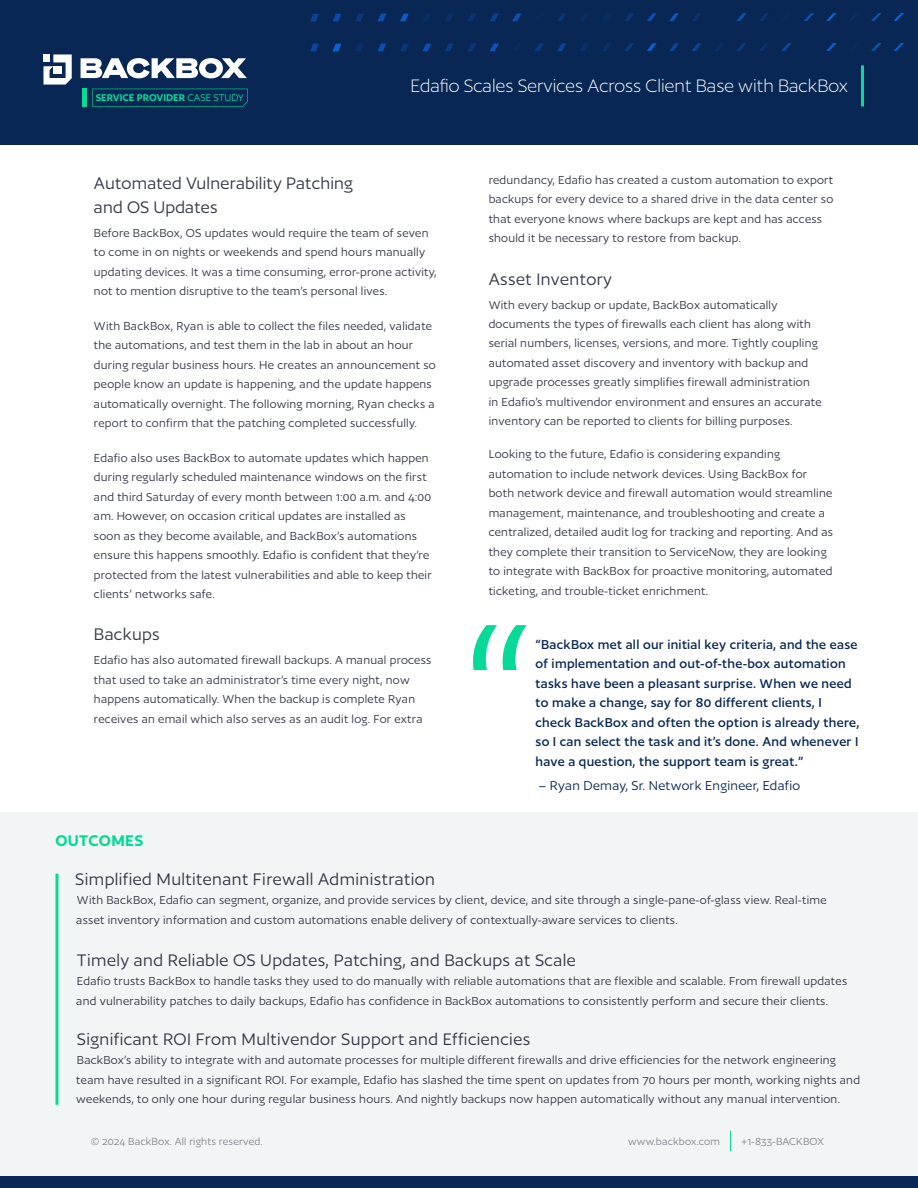
<style>
.page{position:relative;width:918px;height:1188px;background:#fff}
.page>*{position:absolute;margin:0;border:0;box-sizing:border-box;transform-origin:0 0}
.t1{font:210px "Author";color:#06d998}
.t2{font:300 21px "Author";color:#fff}
.t3{font:19.5px/24px "Author";letter-spacing:.02em;color:#343745}
.t4{font:600 18px "Author";letter-spacing:.015em;color:#06d998}
.t5{font:500 15px/19.5px "Author";letter-spacing:.02em;color:#082754}
.t6{font:15px "Author";letter-spacing:.02em;color:#082754}
.t7{font:13.5px/19.5px "Author";letter-spacing:.02em;color:#343745}
.t8{font:12px "Author";letter-spacing:.015em;color:#85878f}
.t9{font:600 11.4px "Author";color:#06d998}
.s1{font-weight:400}
</style>
<div class="page">
<div style="left:0;top:812px;width:918px;height:376px;background:#f2f5f5"></div>
<div style="left:0;top:0;width:918px;height:145px;background:#082754"></div>
<div style="left:0;top:1176px;width:918px;height:12px;background:#082754"></div>
<hr style="left:861px;top:65px;width:3px;height:41px;background:#06d998">
<hr style="left:56px;top:874px;width:3px;height:231px;background:#06d998">
<svg style="left:730px;top:1131px;width:1px;height:20px"></svg>
<svg style="left:310px;top:14px;width:9px;height:8px"></svg>
<svg style="left:333px;top:14px;width:9px;height:7px"></svg>
<svg style="left:355px;top:14px;width:9px;height:7px"></svg>
<svg style="left:377px;top:14px;width:10px;height:7px"></svg>
<svg style="left:400px;top:14px;width:9px;height:7px"></svg>
<svg style="left:423px;top:14px;width:8px;height:7px"></svg>
<svg style="left:445px;top:14px;width:9px;height:7px"></svg>
<svg style="left:467px;top:13px;width:9px;height:8px"></svg>
<svg style="left:490px;top:13px;width:9px;height:8px"></svg>
<svg style="left:512px;top:13px;width:10px;height:8px"></svg>
<svg style="left:557px;top:13px;width:9px;height:8px"></svg>
<svg style="left:580px;top:13px;width:8px;height:8px"></svg>
<svg style="left:602px;top:13px;width:9px;height:8px"></svg>
<svg style="left:624px;top:13px;width:10px;height:8px"></svg>
<svg style="left:647px;top:13px;width:10px;height:8px"></svg>
<svg style="left:669px;top:13px;width:10px;height:8px"></svg>
<svg style="left:692px;top:13px;width:9px;height:8px"></svg>
<svg style="left:736px;top:13px;width:11px;height:8px"></svg>
<svg style="left:759px;top:13px;width:10px;height:8px"></svg>
<svg style="left:782px;top:14px;width:8px;height:7px"></svg>
<svg style="left:804px;top:13px;width:10px;height:8px"></svg>
<svg style="left:826px;top:13px;width:11px;height:8px"></svg>
<svg style="left:849px;top:13px;width:10px;height:8px"></svg>
<svg style="left:871px;top:13px;width:11px;height:8px"></svg>
<svg style="left:893px;top:13px;width:11px;height:8px"></svg>
<svg style="left:310px;top:44px;width:9px;height:8px"></svg>
<svg style="left:332px;top:44px;width:10px;height:7px"></svg>
<svg style="left:355px;top:44px;width:9px;height:7px"></svg>
<svg style="left:377px;top:44px;width:9px;height:7px"></svg>
<svg style="left:400px;top:44px;width:9px;height:7px"></svg>
<svg style="left:422px;top:44px;width:9px;height:7px"></svg>
<svg style="left:445px;top:44px;width:9px;height:7px"></svg>
<svg style="left:467px;top:43px;width:9px;height:8px"></svg>
<svg style="left:490px;top:43px;width:9px;height:8px"></svg>
<svg style="left:513px;top:44px;width:7px;height:7px"></svg>
<svg style="left:535px;top:43px;width:9px;height:8px"></svg>
<svg style="left:557px;top:43px;width:10px;height:8px"></svg>
<svg style="left:580px;top:43px;width:9px;height:8px"></svg>
<svg style="left:602px;top:43px;width:9px;height:8px"></svg>
<svg style="left:624px;top:43px;width:10px;height:8px"></svg>
<svg style="left:647px;top:43px;width:10px;height:8px"></svg>
<svg style="left:669px;top:43px;width:10px;height:8px"></svg>
<svg style="left:692px;top:43px;width:10px;height:8px"></svg>
<svg style="left:714px;top:43px;width:10px;height:8px"></svg>
<svg style="left:737px;top:43px;width:10px;height:8px"></svg>
<svg style="left:759px;top:43px;width:10px;height:8px"></svg>
<svg style="left:781px;top:43px;width:11px;height:8px"></svg>
<svg style="left:826px;top:43px;width:11px;height:8px"></svg>
<svg style="left:871px;top:43px;width:11px;height:8px"></svg>
<svg style="left:893px;top:43px;width:11px;height:8px"></svg>
<svg style="left:81px;top:58px;width:166px;height:20px"></svg>
<svg style="left:44px;top:54px;width:28px;height:31px"></svg>
<div style="left:44px;top:54px;width:6px;height:8px;background:#fff"></div>
<div style="left:82px;top:89px;width:5px;height:18px;background:#06d998"></div>
<svg style="left:92px;top:89px;width:156px;height:18px"></svg>
<p class="t9" style="left:96px;top:90px;width:150px">SERVICE PROVIDER <span class="s1">CASE STUDY</span></p>
<h2 class="t2" style="left:411px;top:77px;width:439px">Edafio Scales Services Across Client Base with BackBox</h2>
<h3 class="t3" style="left:94px;top:172px;width:260px">Automated Vulnerability Patching and OS Updates</h3>
<p class="t7" style="left:94px;top:224px;width:344px">Before BackBox, OS updates would require the team of seven to come in on nights or weekends and spend hours manually updating devices. It was a time consuming, error-prone activity, not to mention disruptive to the team’s personal lives.</p>
<p class="t7" style="left:94px;top:317px;width:343px">With BackBox, Ryan is able to collect the files needed, validate the automations, and test them in the lab in about an hour during regular business hours. He creates an announcement so people know an update is happening, and the update happens automatically overnight. The following morning, Ryan checks a report to confirm that the patching completed successfully.</p>
<p class="t7" style="left:94px;top:449px;width:339px">Edafio also uses BackBox to automate updates which happen during regularly scheduled maintenance windows on the first and third Saturday of every month between 1:00 a.m. and 4:00 am. However, on occasion critical updates are installed as soon as they become available, and BackBox’s automations ensure this happens smoothly. Edafio is confident that they’re protected from the latest vulnerabilities and able to keep their clients’ networks safe.</p>
<h3 class="t3" style="left:94px;top:624px;width:67px">Backups</h3>
<p class="t7" style="left:94px;top:651px;width:339px">Edafio has also automated firewall backups. A manual process that used to take an administrator’s time every night, now happens automatically. When the backup is complete Ryan receives an email which also serves as an audit log. For extra</p>
<p class="t7" style="left:489px;top:171px;width:346px">redundancy, Edafio has created a custom automation to export backups for every device to a shared drive in the data center so that everyone knows where backups are kept and has access should it be necessary to restore from backup.</p>
<h3 class="t3" style="left:489px;top:268px;width:125px">Asset Inventory</h3>
<p class="t7" style="left:489px;top:295px;width:335px">With every backup or update, BackBox automatically documents the types of firewalls each client has along with serial numbers, licenses, versions, and more. Tightly coupling automated asset discovery and inventory with backup and upgrade processes greatly simplifies firewall administration in Edafio’s multivendor environment and ensures an accurate inventory can be reported to clients for billing purposes.</p>
<p class="t7" style="left:489px;top:445px;width:346px">Looking to the future, Edafio is considering expanding automation to include network devices. Using BackBox for both network device and firewall automation would streamline management, maintenance, and troubleshooting and create a centralized, detailed audit log for tracking and reporting. And as they complete their transition to ServiceNow, they are looking to integrate with BackBox for proactive monitoring, automated ticketing, and trouble-ticket enrichment.</p>
<h1 class="t1" style="left:463px;top:607px;width:70px">“</h1>
<p class="t5" style="left:536px;top:635px;width:326px">“BackBox met all our initial key criteria, and the ease of implementation and out-of-the-box automation tasks have been a pleasant surprise. When we need to make a change, say for 80 different clients, I check BackBox and often the option is already there, so I can select the task and it’s done. And whenever I have a question, the support team is great.”</p>
<p class="t6" style="left:539px;top:779px;width:263px">– Ryan Demay, Sr. Network Engineer, Edafio</p>
<h3 class="t4" style="left:56px;top:829px;width:89px">OUTCOMES</h3>
<h3 class="t3" style="left:75px;top:868px;width:361px">Simplified Multitenant Firewall Administration</h3>
<p class="t7" style="left:76px;top:891px;width:752px">With BackBox, Edafio can segment, organize, and provide services by client, device, and site through a single-pane-of-glass view. Real-time asset inventory information and custom automations enable delivery of contextually-aware services to clients.</p>
<h3 class="t3" style="left:77px;top:949px;width:500px">Timely and Reliable OS Updates, Patching, and Backups at Scale</h3>
<p class="t7" style="left:76px;top:972px;width:773px">Edafio trusts BackBox to handle tasks they used to do manually with reliable automations that are flexible and scalable. From firewall updates and vulnerability patches to daily backups, Edafio has confidence in BackBox automations to consistently perform and secure their clients.</p>
<h3 class="t3" style="left:77px;top:1028px;width:455px">Significant ROI From Multivendor Support and Efficiencies</h3>
<p class="t7" style="left:76px;top:1051px;width:785px">BackBox’s ability to integrate with and automate processes for multiple different firewalls and drive efficiencies for the network engineering team have resulted in a significant ROI. For example, Edafio has slashed the time spent on updates from 70 hours per month, working nights and weekends, to only one hour during regular business hours. And nightly backups now happen automatically without any manual intervention.</p>
<p class="t8" style="left:91px;top:1137px;width:173px">© 2024 BackBox. All rights reserved.</p>
<p class="t8" style="left:628px;top:1136px;width:93px">www.backbox.com</p>
<p class="t8" style="left:741px;top:1136px;width:85px">+1-833-BACKBOX</p>
</div>
